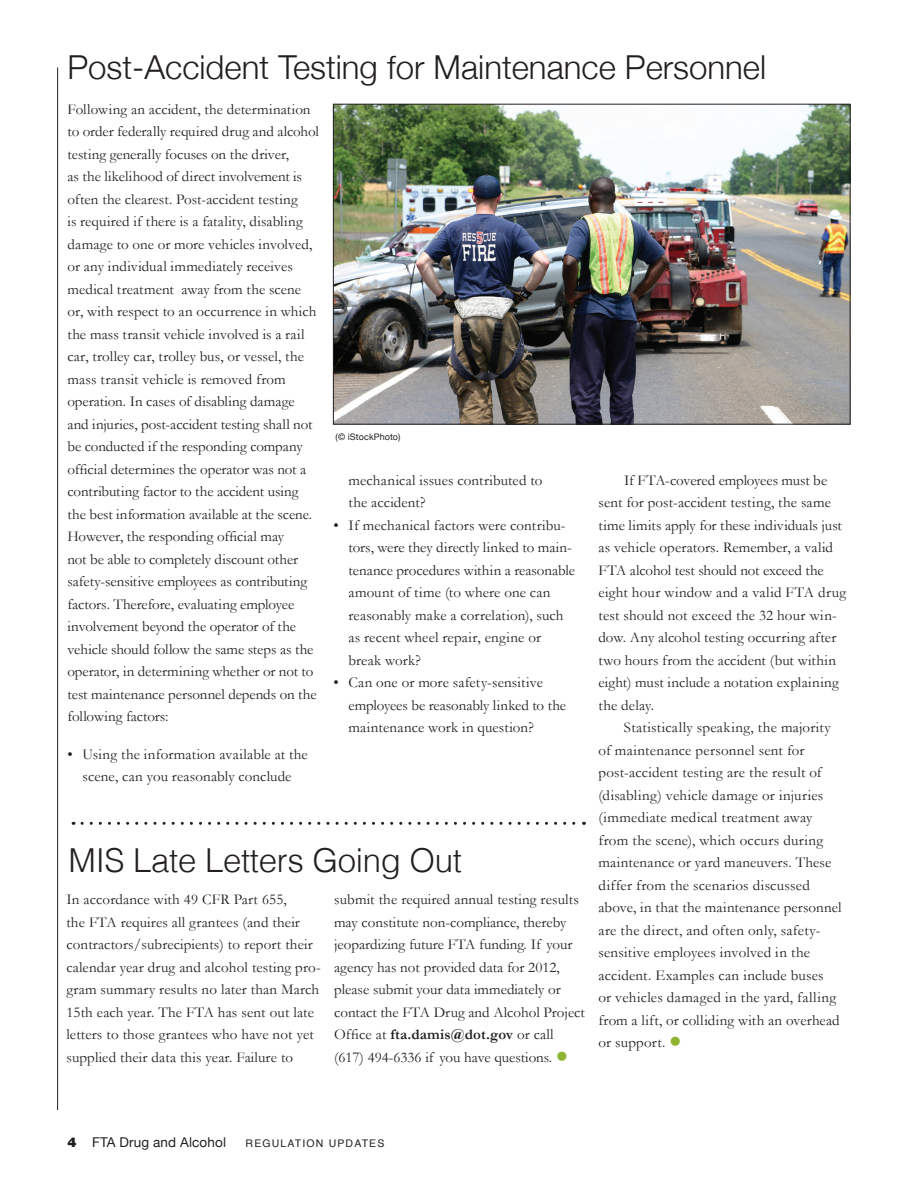
<style>
.page{position:relative;width:918px;height:1188px;background:#fff}
.page>*{position:absolute;margin:0;border:0;box-sizing:border-box;transform-origin:0 0}
.t1{font:300 33px "Helvetica Neue";color:#231f20}
.t2{font:300 33px "Helvetica";letter-spacing:-.01em;color:#231f20}
.t3{font:15px/22.5px "Garamond";letter-spacing:.005em;color:#231f20}
.t4{font:15px "Garamond";letter-spacing:.025em;color:#231f20}
.t5{font:700 15px "Garamond";letter-spacing:.01em;color:#231f20}
.t6{font:13.5px "Helvetica Neue";letter-spacing:.01em;color:#231f20}
.t7{font:10.5px "Helvetica";letter-spacing:.11em;color:#231f20}
.t8{font:9px "Helvetica Neue";letter-spacing:.01em;color:#231f20}
.s1{font-weight:400}
.s2{color:#8eb432}
.s3{font-family:"Helvetica Neue LT Std";font-weight:900}
</style>
<div class="page">
<hr style="left:57px;top:68px;width:1px;height:1042px;background:#231f20">
<svg style="left:82px;top:822px;width:502px;height:3px"></svg>
<img style="left:335px;top:106px;width:513px;height:317px">
<div style="left:333px;top:104px;width:517px;height:321px;border:1px solid #231f20"></div>
<h1 class="t1" style="left:68px;top:48px;width:700px">Post-Accident Testing for Maintenance Personnel</h1>
<p class="t3" style="left:68px;top:97px;width:253px">Following an accident, the determination to order federally required drug and alcohol testing generally focuses on the driver,<br>as the likelihood of direct involvement is often the clearest. Post-accident testing<br>is required if there is a fatality, disabling damage to one or more vehicles involved, or any individual immediately receives medical treatment away from the scene or, with respect to an occurrence in which the mass transit vehicle involved is a rail car, trolley car, trolley bus, or vessel, the mass transit vehicle is removed from operation. In cases of disabling damage and injuries, post-accident testing shall not be conducted if the responding company</p>
<p class="t3" style="left:68px;top:457px;width:240px">official determines the operator was not a</p>
<p class="t3" style="left:349px;top:469px;width:196px">mechanical issues contributed to</p>
<p class="t3" style="left:624px;top:469px;width:205px">If FTA-covered employees must be</p>
<p class="t3" style="left:68px;top:480px;width:233px">contributing factor to the accident using</p>
<p class="t3" style="left:349px;top:491px;width:79px">the accident?</p>
<p class="t3" style="left:598px;top:491px;width:234px">sent for post-accident testing, the same</p>
<p class="t3" style="left:68px;top:502px;width:246px">the best information available at the scene.</p>
<p class="t3" style="left:334px;top:514px;width:234px">• If mechanical factors were contribu-</p>
<p class="t3" style="left:598px;top:514px;width:245px">time limits apply for these individuals just</p>
<p class="t3" style="left:67px;top:525px;width:218px">However, the responding official may</p>
<p class="t3" style="left:349px;top:536px;width:225px">tors, were they directly linked to main-</p>
<p class="t3" style="left:598px;top:536px;width:236px">as vehicle operators. Remember, a valid</p>
<p class="t3" style="left:67px;top:547px;width:232px">not be able to completely discount other</p>
<p class="t3" style="left:349px;top:559px;width:228px">tenance procedures within a reasonable</p>
<p class="t3" style="left:598px;top:559px;width:227px">FTA alcohol test should not exceed the</p>
<p class="t3" style="left:67px;top:570px;width:241px">safety-sensitive employees as contributing</p>
<p class="t3" style="left:349px;top:581px;width:204px">amount of time (to where one can</p>
<p class="t3" style="left:598px;top:581px;width:249px">eight hour window and a valid FTA drug</p>
<p class="t3" style="left:67px;top:592px;width:228px">factors. Therefore, evaluating employee</p>
<p class="t3" style="left:349px;top:604px;width:217px">reasonably make a correlation), such</p>
<p class="t3" style="left:598px;top:604px;width:240px">test should not exceed the 32 hour win-</p>
<p class="t3" style="left:67px;top:615px;width:230px">involvement beyond the operator of the</p>
<p class="t3" style="left:349px;top:626px;width:194px">as recent wheel repair, engine or</p>
<p class="t3" style="left:598px;top:626px;width:239px">dow. Any alcohol testing occurring after</p>
<p class="t3" style="left:67px;top:637px;width:247px">vehicle should follow the same steps as the</p>
<p class="t3" style="left:349px;top:649px;width:74px">break work?</p>
<p class="t3" style="left:598px;top:649px;width:239px">two hours from the accident (but within</p>
<p class="t3" style="left:67px;top:660px;width:247px">operator, in determining whether or not to</p>
<p class="t3" style="left:334px;top:671px;width:211px">• Can one or more safety-sensitive</p>
<p class="t3" style="left:598px;top:671px;width:242px">eight) must include a notation explaining</p>
<p class="t3" style="left:67px;top:682px;width:251px">test maintenance personnel depends on the</p>
<p class="t3" style="left:349px;top:694px;width:219px">employees be reasonably linked to the</p>
<p class="t3" style="left:598px;top:694px;width:57px">the delay.</p>
<p class="t3" style="left:67px;top:705px;width:102px">following factors:</p>
<p class="t3" style="left:349px;top:716px;width:187px">maintenance work in question?</p>
<p class="t3" style="left:624px;top:716px;width:208px">Statistically speaking, the majority</p>
<p class="t3" style="left:67px;top:742px;width:242px">• Using the information available at the</p>
<p class="t3" style="left:598px;top:739px;width:208px">of maintenance personnel sent for</p>
<p class="t3" style="left:82px;top:765px;width:211px">scene, can you reasonably conclude</p>
<p class="t3" style="left:598px;top:761px;width:226px;text-align:justify">post-accident testing are the result of (disabling) vehicle damage or injuries (immediate medical treatment away</p>
<p class="t3" style="left:598px;top:829px;width:226px">from the scene), which occurs during</p>
<p class="t2" style="left:69px;top:834px;width:395px">MIS Late Letters Going Out</p>
<p class="t3" style="left:598px;top:851px;width:234px">maintenance or yard maneuvers. These</p>
<p class="t3" style="left:598px;top:874px;width:213px">differ from the scenarios discussed</p>
<p class="t3" style="left:66px;top:888px;width:222px">In accordance with 49 CFR Part 655,</p>
<p class="t3" style="left:334px;top:888px;width:246px">submit the required annual testing results</p>
<p class="t8" style="left:336px;top:431px;width:66px">(© iStockPhoto)</p>
<p class="t3" style="left:598px;top:896px;width:245px">above, in that the maintenance personnel</p>
<p class="t3" style="left:66px;top:910px;width:235px">the FTA requires all grantees (and their</p>
<p class="t3" style="left:334px;top:910px;width:234px">may constitute non-compliance, thereby</p>
<p class="t3" style="left:599px;top:919px;width:223px">are the direct, and often only, safety-</p>
<p class="t3" style="left:66px;top:933px;width:248px">contractors/subrecipients) to report their</p>
<p class="t3" style="left:334px;top:933px;width:240px">jeopardizing future FTA funding. If your</p>
<p class="t3" style="left:599px;top:941px;width:213px">sensitive employees involved in the</p>
<p class="t3" style="left:66px;top:955px;width:495px">calendar year drug and alcohol testing pro- agency has not provided data for 2012,</p>
<p class="t3" style="left:599px;top:964px;width:227px">accident. Examples can include buses</p>
<p class="t3" style="left:66px;top:978px;width:496px">gram summary results no later than March please submit your data immediately or</p>
<p class="t4" style="left:599px;top:989px;width:239px">or vehicles damaged in the yard, falling</p>
<p class="t3" style="left:66px;top:1000px;width:249px">15th each year. The FTA has sent out late</p>
<p class="t3" style="left:334px;top:1000px;width:252px">contact the FTA Drug and Alcohol Project</p>
<p class="t3" style="left:599px;top:1009px;width:243px">from a lift, or colliding with an overhead</p>
<p class="t3" style="left:66px;top:1023px;width:249px">letters to those grantees who have not yet</p>
<p class="t5" style="left:334px;top:1025px;width:221px"><span class="s1">Office at</span> fta.damis@dot.gov <span class="s1">or call</span></p>
<p class="t3" style="left:598px;top:1031px;width:84px">or support. <span class="s2">●</span></p>
<p class="t3" style="left:66px;top:1045px;width:228px">supplied their data this year. Failure to</p>
<p class="t3" style="left:334px;top:1045px;width:235px">(617) 494-6336 if you have questions. <span class="s2">●</span></p>
<p class="t6" style="left:68px;top:1134px;width:160px"><span class="s3">4</span> FTA Drug and Alcohol</p>
<p class="t7" style="left:246px;top:1135px;width:140px">REGULATION UPDATES</p>
</div>
